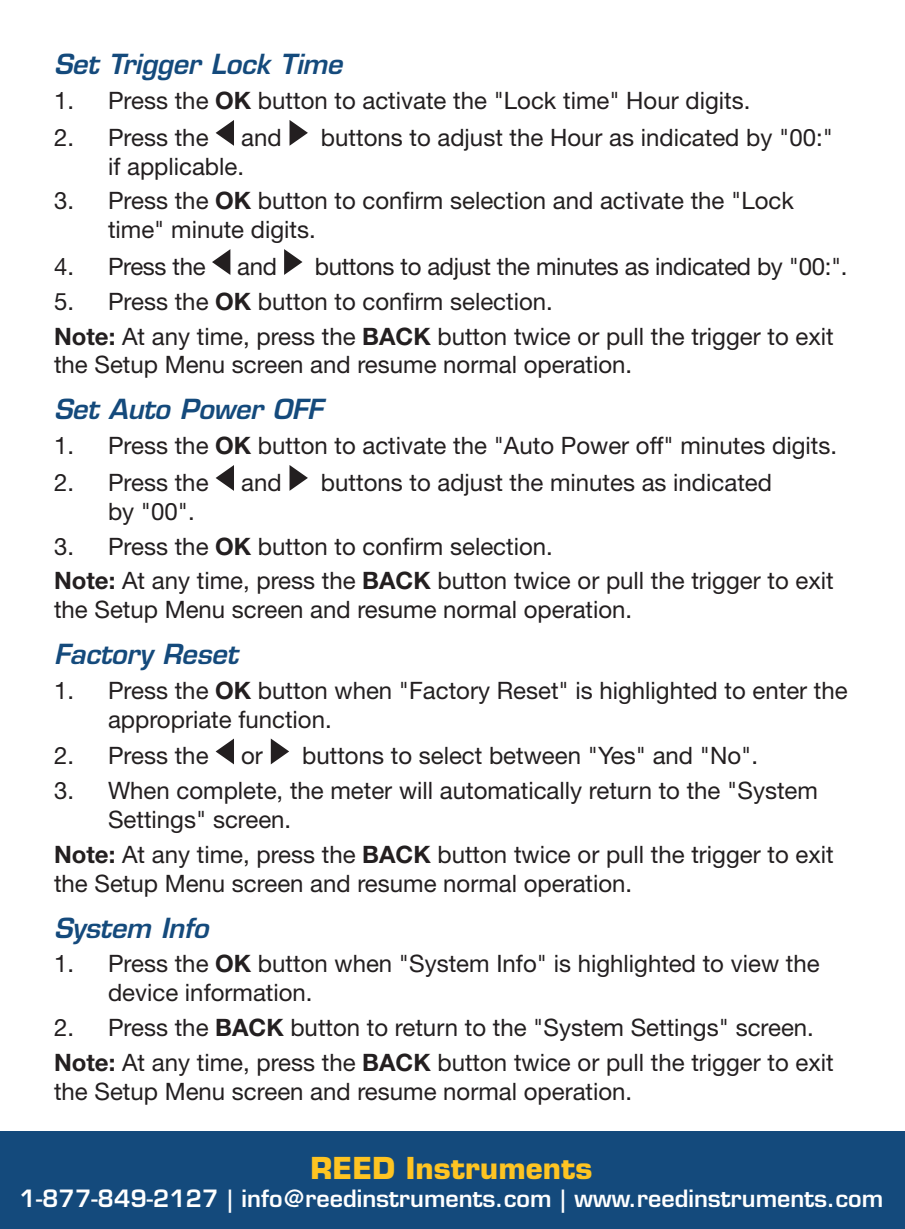
<style>
.page{position:relative;width:905px;height:1229px;background:#fff}
.page>*{position:absolute;margin:0;border:0;box-sizing:border-box;transform-origin:0 0}
.t1{font:700 29.4px "Eurostile LT Std";color:#fec422}
.t2{font:italic 600 27px "Eurostile LT Std";letter-spacing:-.01em;color:#144a7c}
.t3{font:24px/28.8px "Helvetica Neue LT Std";color:#231f20}
.t4{font:600 23.4px "Eurostile LT Std";color:#fff}
.s1{font-weight:700}
</style>
<div class="page">
<svg style="left:215px;top:120px;width:19px;height:26px"></svg>
<svg style="left:289px;top:120px;width:19px;height:26px"></svg>
<svg style="left:212px;top:249px;width:18px;height:26px"></svg>
<svg style="left:284px;top:249px;width:18px;height:26px"></svg>
<svg style="left:215px;top:465px;width:19px;height:26px"></svg>
<svg style="left:289px;top:465px;width:19px;height:26px"></svg>
<svg style="left:215px;top:738px;width:19px;height:26px"></svg>
<svg style="left:271px;top:738px;width:18px;height:26px"></svg>
<div style="left:0;top:1131px;width:904px;height:97px;background:#144a7c"></div>
<p class="t2" style="left:54px;top:47px;width:290px">Set Trigger Lock Time</p>
<p class="t3" style="left:54px;top:86px;width:697px">1. Press the <span class="s1">OK</span> button to activate the "Lock time" Hour digits.</p>
<p class="t3" style="left:54px;top:123px;width:156px">2. Press the</p>
<p class="t3" style="left:241px;top:123px;width:42px">and</p>
<p class="t3" style="left:321px;top:123px;width:513px">buttons to adjust the Hour as indicated by "00:"</p>
<p class="t3" style="left:108px;top:151px;width:138px">if applicable.</p>
<p class="t3" style="left:108px;top:186px;width:687px;text-indent:-54px">3. Press the <span class="s1">OK</span> button to confirm selection and activate the "Lock time" minute digits.</p>
<p class="t3" style="left:54px;top:252px;width:153px">4. Press the</p>
<p class="t3" style="left:237px;top:252px;width:41px">and</p>
<p class="t3" style="left:315px;top:252px;width:534px">buttons to adjust the minutes as indicated by "00:".</p>
<p class="t3" style="left:54px;top:283px;width:781px;line-height:34.8px">5. Press the <span class="s1">OK</span> button to confirm selection.<br><span class="s1">Note:</span> At any time, press the <span class="s1">BACK</span> button twice or pull the trigger to exit</p>
<p class="t3" style="left:54px;top:350px;width:579px">the Setup Menu screen and resume normal operation.</p>
<p class="t2" style="left:54px;top:392px;width:270px">Set Auto Power OFF</p>
<p class="t3" style="left:54px;top:431px;width:784px">1. Press the <span class="s1">OK</span> button to activate the "Auto Power off" minutes digits.</p>
<p class="t3" style="left:54px;top:467px;width:156px">2. Press the</p>
<p class="t3" style="left:241px;top:467px;width:42px">and</p>
<p class="t3" style="left:321px;top:467px;width:452px">buttons to adjust the minutes as indicated</p>
<p class="t3" style="left:108px;top:496px;width:88px">by "00".</p>
<p class="t3" style="left:54px;top:528px;width:781px;line-height:34.8px">3. Press the <span class="s1">OK</span> button to confirm selection.<br><span class="s1">Note:</span> At any time, press the <span class="s1">BACK</span> button twice or pull the trigger to exit</p>
<p class="t3" style="left:54px;top:595px;width:579px">the Setup Menu screen and resume normal operation.</p>
<p class="t2" style="left:54px;top:637px;width:185px">Factory Reset</p>
<p class="t3" style="left:108px;top:675px;width:741px;text-indent:-54px">1. Press the <span class="s1">OK</span> button when "Factory Reset" is highlighted to enter the appropriate function.</p>
<p class="t3" style="left:54px;top:741px;width:156px">2. Press the</p>
<p class="t3" style="left:241px;top:741px;width:23px">or</p>
<p class="t3" style="left:302px;top:741px;width:457px">buttons to select between "Yes" and "No".</p>
<p class="t3" style="left:108px;top:776px;width:711px;text-indent:-54px">3. When complete, the meter will automatically return to the "System<br>Settings" screen.</p>
<p class="t3" style="left:54px;top:839px;width:781px"><span class="s1">Note:</span> At any time, press the <span class="s1">BACK</span> button twice or pull the trigger to exit the Setup Menu screen and resume normal operation.</p>
<p class="t2" style="left:54px;top:910px;width:156px">System Info</p>
<p class="t3" style="left:108px;top:949px;width:713px;text-indent:-54px">1. Press the <span class="s1">OK</span> button when "System Info" is highlighted to view the device information.</p>
<p class="t3" style="left:54px;top:1009px;width:781px;line-height:34.8px">2. Press the <span class="s1">BACK</span> button to return to the "System Settings" screen.<br><span class="s1">Note:</span> At any time, press the <span class="s1">BACK</span> button twice or pull the trigger to exit</p>
<p class="t3" style="left:54px;top:1076px;width:579px">the Setup Menu screen and resume normal operation.</p>
<p class="t1" style="left:310px;top:1149px;width:283px">REED Instruments</p>
<p class="t4" style="left:20px;top:1183px;width:865px">1-877-849-2127 | info@reedinstruments.com | www.reedinstruments.com</p>
</div>
